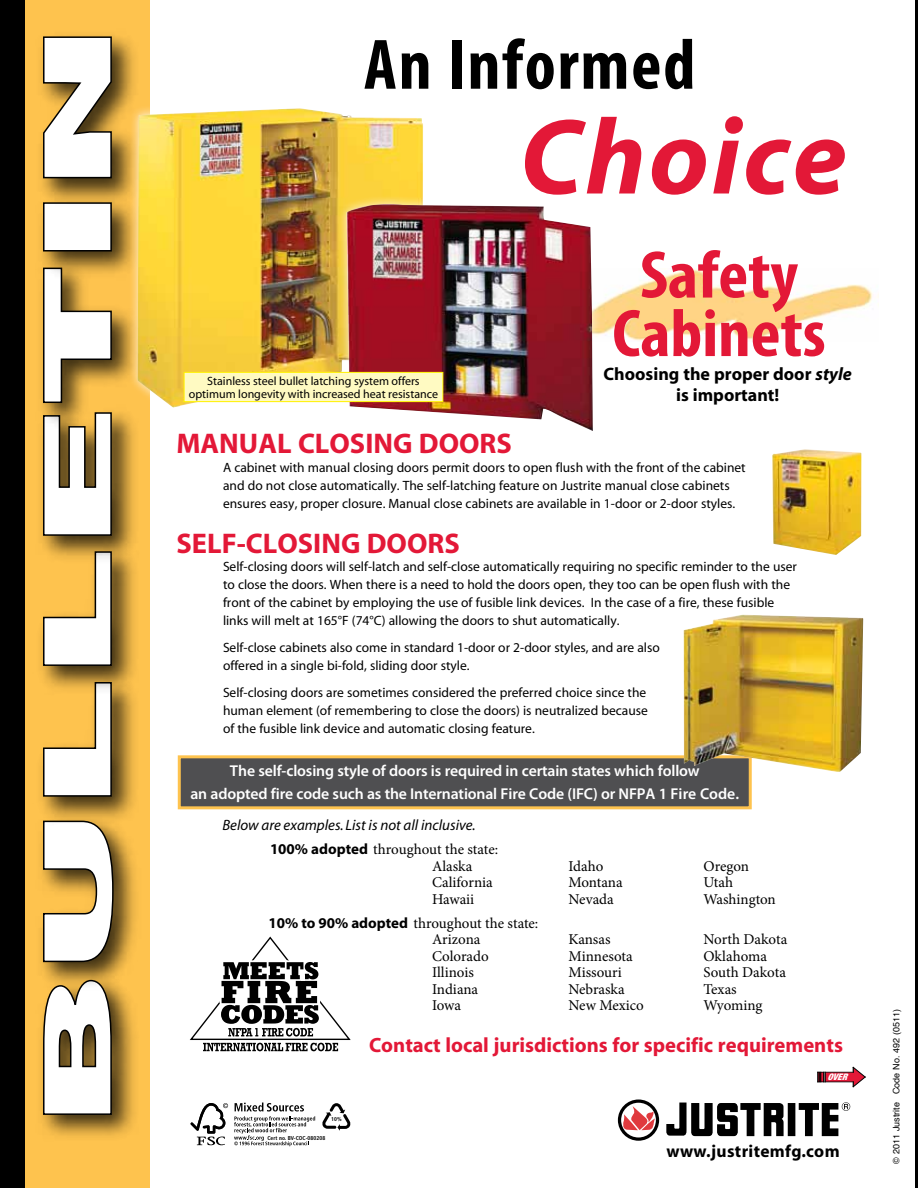
<style>
.page{position:relative;width:918px;height:1188px;background:#fff}
.page>*{position:absolute;margin:0;border:0;box-sizing:border-box;transform-origin:0 0}
.t1{font:italic 700 108px "Myriad";letter-spacing:.025em;color:#e31837}
.t2{font:700 condensed 72px "Myriad Pro";letter-spacing:.025em;color:#000}
.t3{font:700 condensed 67.95px/58.5px "Myriad Pro";color:#e31837;text-align:center;scale:1.05 1}
.t4{font:700 28.5px "Myriad Pro";color:#e31837}
.t5{font:700 20.7px "Myriad";color:#e31837}
.t6{font:700 18px/21.6px "Myriad";color:#000;text-align:center}
.t7{font:700 17.4px "Myriad";letter-spacing:.02em;color:#000}
.t8{font:600 15.75px/22.5px "Myriad Pro";letter-spacing:-.01em;color:#fff;text-align:center}
.t9{font:15px/16.5px "Minion Pro";letter-spacing:-.005em;color:#000}
.t10{font:italic 15px "Myriad";color:#000}
.t11{font:13.5px/18px "Myriad";color:#000}
.t12{font:12px/13.5px "Myriad";color:#000;text-align:center}
.t13{font:9px "Helvetica";color:#000}
.t14{font:italic 900 condensed 9px "Helvetica Neue LT Std";color:#fff}
.t15{font:700 condensed 5.7px "Frutiger";letter-spacing:.01em;color:#000}
.t16{font:700 condensed 5.55px "Frutiger";color:#000}
.s1{font-style:italic}
.s2{font-family:"Myriad Pro";font-weight:700}
</style>
<div class="page">
<img style="left:602px;top:269px;width:271px;height:72px">
<svg style="left:618px;top:1100px;width:232px;height:41px"></svg>
<div style="left:179px;top:757px;width:571px;height:51px;background:#4f4f51"></div>
<div style="left:178px;top:755px;width:574px;height:54px;border:3px solid #fec34e"></div>
<svg style="left:190px;top:937px;width:161px;height:114px"></svg>
<svg style="left:818px;top:1067px;width:48px;height:20px"></svg>
<img style="left:772px;top:449px;width:89px;height:106px">
<img style="left:684px;top:615px;width:179px;height:157px">
<div style="left:24px;top:0;width:125px;height:1188px;background:#fec34e"></div>
<img style="left:31px;top:996px;width:115px;height:153px">
<svg style="left:42px;top:996px;width:71px;height:120px"></svg>
<img style="left:31px;top:807px;width:117px;height:189px">
<svg style="left:42px;top:831px;width:72px;height:132px"></svg>
<img style="left:31px;top:699px;width:115px;height:132px">
<svg style="left:42px;top:699px;width:71px;height:98px"></svg>
<img style="left:31px;top:569px;width:115px;height:130px">
<svg style="left:42px;top:569px;width:71px;height:98px"></svg>
<img style="left:31px;top:437px;width:115px;height:132px">
<svg style="left:42px;top:437px;width:71px;height:100px"></svg>
<img style="left:31px;top:286px;width:115px;height:151px">
<svg style="left:42px;top:286px;width:71px;height:118px"></svg>
<img style="left:31px;top:212px;width:97px;height:74px">
<div style="left:44px;top:203px;width:67px;height:48px;background:#fff"></div>
<div style="left:43px;top:202px;width:69px;height:50px;border:1px solid #000"></div>
<img style="left:31px;top:23px;width:115px;height:189px">
<svg style="left:42px;top:36px;width:71px;height:143px"></svg>
<div style="left:0;top:0;width:24px;height:1188px;background:#000"></div>
<hr style="left:916px;top:0;width:2px;height:1188px;background:#000">
<div style="left:128px;top:99px;width:305px;height:318px;background:#fff;opacity:.75"></div>
<img style="left:138px;top:108px;width:286px;height:300px">
<div style="left:337px;top:195px;width:265px;height:245px;background:#fff;opacity:.75"></div>
<img style="left:347px;top:204px;width:246px;height:227px">
<div style="left:184px;top:372px;width:259px;height:30px;background:#fffac2"></div>
<div style="left:184px;top:372px;width:259px;height:30px;border:1px solid #fff200"></div>
<svg style="left:190px;top:1103px;width:38px;height:42px"></svg>
<svg style="left:322px;top:1103px;width:29px;height:28px"></svg>
<svg style="left:234px;top:1103px;width:81px;height:43px"></svg>
<h2 class="t2" style="left:364px;top:20px;width:333px">An Informed</h2>
<h1 class="t1" style="left:520px;top:101px;width:329px">Choice</h1>
<p class="t12" style="left:189px;top:375px;width:251px">Stainless steel bullet latching system offers optimum longevity with increased heat resistance</p>
<h3 class="t3" style="left:612px;top:244px;width:205px">Safety<br>Cabinets</h3>
<h3 class="t6" style="left:604px;top:363px;width:250px">Choosing the proper door <span class="s1">style </span>is important!</h3>
<h3 class="t4" style="left:177px;top:425px;width:337px">MANUAL CLOSING DOORS</h3>
<p class="t11" style="left:223px;top:459px;width:524px">A cabinet with manual closing doors permit doors to open flush with the front of the cabinet and do not close automatically. The self-latching feature on Justrite manual close cabinets ensures easy, proper closure. Manual close cabinets are available in 1-door or 2-door styles.</p>
<h3 class="t4" style="left:177px;top:525px;width:285px">SELF-CLOSING DOORS</h3>
<p class="t11" style="left:223px;top:558px;width:575px">Self-closing doors will self-latch and self-close automatically requiring no specific reminder to the user to close the doors. When there is a need to hold the doors open, they too can be open flush with the front of the cabinet by employing the use of fusible link devices. In the case of a fire, these fusible links will melt at 165°F (74°C) allowing the doors to shut automatically.</p>
<p class="t11" style="left:223px;top:639px;width:438px">Self-close cabinets also come in standard 1-door or 2-door styles, and are also offered in a single bi-fold, sliding door style.</p>
<p class="t11" style="left:223px;top:684px;width:426px">Self-closing doors are sometimes considered the preferred choice since the human element (of remembering to close the doors) is neutralized because of the fusible link device and automatic closing feature.</p>
<p class="t8" style="left:190px;top:759px;width:550px">The self-closing style of doors is required in certain states which follow<br>an adopted fire code such as the International Fire Code (IFC) or NFPA 1 Fire Code.</p>
<p class="t10" style="left:222px;top:818px;width:255px">Below are examples. List is not all inclusive.</p>
<p class="t9" style="left:432px;top:841px;width:68px;text-indent:-162px"><span class="s2">100% adopted</span> throughout the state:<br>Alaska</p>
<p class="t9" style="left:568px;top:858px;width:36px">Idaho</p>
<p class="t9" style="left:704px;top:858px;width:47px">Oregon</p>
<p class="t9" style="left:432px;top:874px;width:62px">California</p>
<p class="t9" style="left:568px;top:874px;width:56px">Montana</p>
<p class="t9" style="left:704px;top:874px;width:31px">Utah</p>
<p class="t9" style="left:432px;top:891px;width:44px">Hawaii</p>
<p class="t9" style="left:568px;top:891px;width:47px">Nevada</p>
<p class="t9" style="left:704px;top:891px;width:74px">Washington</p>
<p class="t9" style="left:432px;top:915px;width:108px;text-indent:-164px"><span class="s2">10% to 90% adopted</span> throughout the state:<br>Arizona</p>
<p class="t9" style="left:568px;top:931px;width:44px">Kansas</p>
<p class="t9" style="left:704px;top:931px;width:85px">North Dakota</p>
<p class="t9" style="left:432px;top:948px;width:58px">Colorado</p>
<p class="t9" style="left:568px;top:948px;width:66px">Minnesota</p>
<p class="t9" style="left:704px;top:948px;width:65px">Oklahoma</p>
<p class="t9" style="left:432px;top:964px;width:43px">Illinois</p>
<p class="t9" style="left:568px;top:964px;width:55px">Missouri</p>
<p class="t9" style="left:704px;top:964px;width:84px">South Dakota</p>
<p class="t9" style="left:432px;top:981px;width:48px">Indiana</p>
<p class="t9" style="left:568px;top:981px;width:58px">Nebraska</p>
<p class="t9" style="left:704px;top:981px;width:35px">Texas</p>
<p class="t9" style="left:432px;top:997px;width:31px">Iowa</p>
<p class="t9" style="left:568px;top:997px;width:77px">New Mexico</p>
<p class="t9" style="left:704px;top:997px;width:61px">Wyoming</p>
<h3 class="t5" style="left:369px;top:1034px;width:475px">Contact local jurisdictions for specific requirements</h3>
<p class="t16" style="left:331px;top:1116px;width:12px">10%</p>
<p class="t15" style="left:267px;top:1134px;width:59px">Cert no. BV-COC-080208</p>
<p class="t14" style="left:828px;top:1071px;width:25px">OVER</p>
<p class="t7" style="left:666px;top:1142px;width:175px">www.justritemfg.com</p>
<p class="t13" style="left:889px;top:1164px;width:156px;rotate:-90deg">© 2011 Justrite Code No. 492 (0511)</p>
</div>
